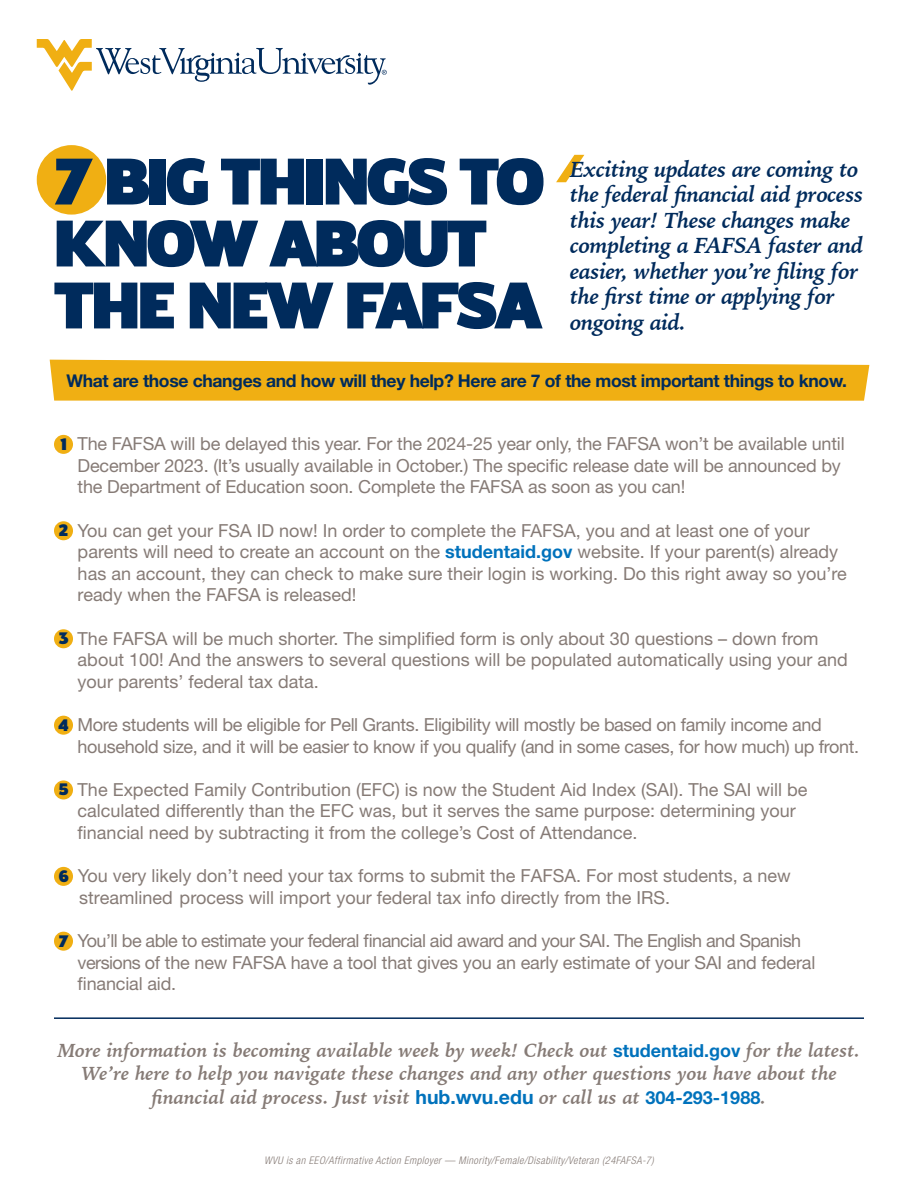
<style>
.page{position:relative;width:918px;height:1188px;background:#fff}
.page>*{position:absolute;margin:0;border:0;box-sizing:border-box;transform-origin:0 0}
.t1{font:900 61.95px/61.9px "Oliviar Sans";letter-spacing:-.04em;color:#002b5c}
.t2{font:italic 700 22.5px/25.5px "Iowan Old Style BT Pro";letter-spacing:-.02em;color:#002b5c}
.t3{font:italic 700 19.5px/23.4px "Iowan Old Style BT Pro";color:#867b76;text-align:center}
.t4{font:18px/21.6px "Helvetica Neue LT Std";color:#867b76}
.t5{font:18px/21.6px "Helvetica Neue LT Std";letter-spacing:-.03em;color:#867b76}
.t6{font:18px/21.6px "Helvetica Neue LT Std";letter-spacing:-.02em;color:#867b76}
.t7{font:700 17.55px "Helvetica Neue LT Std";letter-spacing:-.02em;color:#002b5c}
.t8{font:900 15.75px "Oliviar Sans";color:#002b5c}
.t9{font:italic 300 condensed 10.5px "Helvetica Neue LT Std";letter-spacing:.04em;color:#867b76}
.s1{font-weight:700;color:#0072bc}
.s2{font-family:"Oliviar Sans";font-weight:900;font-size:15.75px;color:#002b5c}
.s3{font-family:"Helvetica Neue LT Std";font-style:normal;font-size:18px;color:#0072bc}
.s4{font-family:"Helvetica Neue LT Std";font-style:normal;color:#0072bc}
</style>
<div class="page">
<div style="left:37px;top:145px;width:69px;height:70px;background:#f0af13;border-radius:50%"></div>
<svg style="left:50px;top:360px;width:819px;height:41px;background:#f1b423"></svg>
<svg style="left:556px;top:155px;width:28px;height:27px"></svg>
<div style="left:54px;top:435px;width:19px;height:19px;background:#f0af13;border-radius:50%"></div>
<div style="left:54px;top:521px;width:19px;height:19px;background:#f0af13;border-radius:50%"></div>
<div style="left:54px;top:629px;width:19px;height:19px;background:#f0af13;border-radius:50%"></div>
<div style="left:54px;top:716px;width:19px;height:19px;background:#f0af13;border-radius:50%"></div>
<div style="left:54px;top:780px;width:19px;height:19px;background:#f0af13;border-radius:50%"></div>
<div style="left:54px;top:867px;width:19px;height:19px;background:#f0af13;border-radius:50%"></div>
<div style="left:54px;top:932px;width:19px;height:19px;background:#f0af13;border-radius:50%"></div>
<svg style="left:37px;top:39px;width:350px;height:52px"></svg>
<hr style="left:54px;top:1017px;width:810px;height:2px;background:#002b5c">
<p class="t1" style="left:54px;top:153px;width:492px">7 BIG THINGS TO<br>KNOW ABOUT<br>THE NEW FAFSA</p>
<p class="t2" style="left:570px;top:155px;width:295px">Exciting updates are coming to the federal financial aid process this year! These changes make completing a FAFSA faster and easier, whether you’re filing for the first time or applying for ongoing aid.</p>
<p class="t7" style="left:66px;top:370px;width:782px">What are those changes and how will they help? Here are 7 of the most important things to know.</p>
<p class="t8" style="left:60px;top:434px;width:8px">1</p>
<p class="t4" style="left:78px;top:433px;width:769px">The FAFSA will be delayed this year. For the 2024-25 year only, the FAFSA won’t be available until<br>December 2023. (It’s usually available in October.) The specific release date will be announced by the Department of Education soon. Complete the FAFSA as soon as you can!</p>
<p class="t8" style="left:59px;top:521px;width:11px">2</p>
<p class="t4" style="left:78px;top:519px;width:771px">You can get your FSA ID now! In order to complete the FAFSA, you and at least one of your parents will need to create an account on the <span class="s1">studentaid.gov</span> website. If your parent(s) already has an account, they can check to make sure their login is working. Do this right away so you’re ready when the FAFSA is released!</p>
<p class="t8" style="left:59px;top:629px;width:11px">3</p>
<p class="t4" style="left:78px;top:627px;width:772px">The FAFSA will be much shorter. The simplified form is only about 30 questions – down from about 100! And the answers to several questions will be populated automatically using your and your parents’ federal tax data.</p>
<p class="t8" style="left:59px;top:715px;width:12px">4</p>
<p class="t6" style="left:78px;top:713px;width:783px">More students will be eligible for Pell Grants. Eligibility will mostly be based on family income and household size, and it will be easier to know if you qualify (and in some cases, for how much) up front.</p>
<p class="t8" style="left:59px;top:780px;width:11px">5</p>
<p class="t4" style="left:78px;top:778px;width:731px">The Expected Family Contribution (EFC) is now the Student Aid Index (SAI). The SAI will be calculated differently than the EFC was, but it serves the same purpose: determining your financial need by subtracting it from the college’s Cost of Attendance.</p>
<p class="t4" style="left:79px;top:865px;width:713px;text-indent:-20px"><span class="s2">6</span> You very likely don’t need your tax forms to submit the FAFSA. For most students, a new streamlined process will import your federal tax info directly from the IRS.</p>
<p class="t8" style="left:59px;top:931px;width:11px">7</p>
<p class="t5" style="left:78px;top:929px;width:739px">You’ll be able to estimate your federal financial aid award and your SAI. The English and Spanish versions of the new FAFSA have a tool that gives you an early estimate of your SAI and federal financial aid.</p>
<p class="t3" style="left:58px;top:1038px;width:804px">More information is becoming available week by week! Check out <span class="s3">studentaid.gov</span> for the latest.<br>We’re here to help you navigate these changes and any other questions you have about the financial aid process. Just visit <span class="s4">hub.wvu.edu</span> or call us at <span class="s3">304-293-1988</span>.</p>
<p class="t9" style="left:264px;top:1154px;width:391px">WVU is an EEO/Affirmative Action Employer — Minority/Female/Disability/Veteran (24FAFSA-7)</p>
</div>
